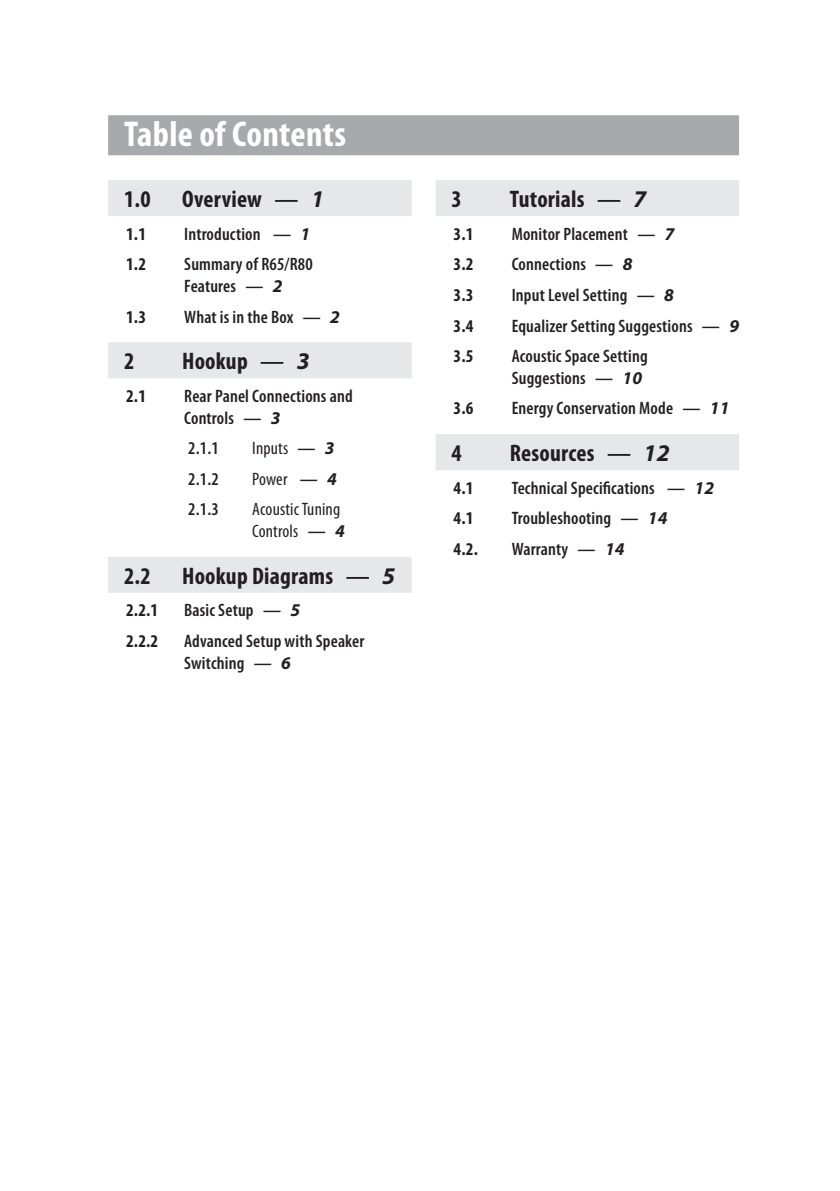
<style>
.page{position:relative;width:840px;height:1191px;background:#fff}
.page>*{position:absolute;margin:0;border:0;box-sizing:border-box;transform-origin:0 0}
.TOC_Title{font:700 condensed 36px "Myriad Pro";letter-spacing:.01em;color:#fff}
.t1{font:700 condensed 24px "Myriad Pro";letter-spacing:.01em;color:#231f20}
.t2{font:600 condensed 18px/21.6px "Myriad Pro";letter-spacing:.01em;color:#231f20}
.t3{font:700 condensed 18px "Myriad Pro";color:#231f20}
.t4{font:condensed 18px/21.6px "Myriad Pro";letter-spacing:.01em;color:#231f20}
.s1{font-weight:600;font-stretch:normal}
.s2{font-style:italic;font-stretch:normal}
.s3{font-stretch:normal}
.s4{font-weight:700;font-style:italic;font-stretch:normal}
</style>
<div class="page">
<div style="left:108px;top:115px;width:630px;height:40px;background:#a8a9ad"></div>
<div style="left:108px;top:180px;width:303px;height:36px;background:#e6e7e9"></div>
<div style="left:108px;top:342px;width:303px;height:36px;background:#e6e7e9"></div>
<div style="left:108px;top:557px;width:303px;height:36px;background:#e6e7e9"></div>
<div style="left:435px;top:180px;width:303px;height:36px;background:#e6e7e9"></div>
<div style="left:435px;top:434px;width:303px;height:36px;background:#e6e7e9"></div>
<p class="TOC_Title" style="left:124px;top:114px;width:223px">Table of Contents</p>
<p class="t1" style="left:124px;top:186px;width:28px">1.0</p>
<p class="t1" style="left:182px;top:186px;width:143px">Overview <span class="s1">—</span> <span class="s2">1</span></p>
<p class="t3" style="left:126px;top:224px;width:21px">1.1</p>
<p class="t2" style="left:184px;top:223px;width:127px">Introduction <span class="s3">—</span> <span class="s4">1</span></p>
<p class="t3" style="left:126px;top:254px;width:21px">1.2</p>
<p class="t2" style="left:184px;top:254px;width:130px">Summary of R65/R80<br>Features <span class="s3">—</span> <span class="s4">2</span></p>
<p class="t3" style="left:126px;top:306px;width:21px">1.3</p>
<p class="t2" style="left:184px;top:306px;width:157px">What is in the Box <span class="s3">—</span> <span class="s4">2</span></p>
<p class="t1" style="left:124px;top:348px;width:12px">2</p>
<p class="t1" style="left:182px;top:348px;width:129px">Hookup <span class="s1">—</span> <span class="s2">3</span></p>
<p class="t3" style="left:126px;top:386px;width:21px">2.1</p>
<p class="t2" style="left:184px;top:385px;width:170px">Rear Panel Connections and<br>Controls <span class="s3">—</span> <span class="s4">3</span></p>
<p class="t2" style="left:188px;top:438px;width:32px">2.1.1</p>
<p class="t4" style="left:252px;top:438px;width:84px">Inputs <span class="s1">—</span> <span class="s4">3</span></p>
<p class="t2" style="left:188px;top:468px;width:32px">2.1.2</p>
<p class="t4" style="left:252px;top:468px;width:86px">Power <span class="s1">—</span> <span class="s4">4</span></p>
<p class="t2" style="left:188px;top:499px;width:32px">2.1.3</p>
<p class="t4" style="left:252px;top:499px;width:94px">Acoustic Tuning<br>Controls <span class="s1">—</span> <span class="s4">4</span></p>
<p class="t1" style="left:124px;top:562px;width:28px">2.2</p>
<p class="t1" style="left:182px;top:562px;width:214px">Hookup Diagrams <span class="s1">—</span> <span class="s2">5</span></p>
<p class="t3" style="left:126px;top:600px;width:34px">2.2.1</p>
<p class="t2" style="left:184px;top:600px;width:117px">Basic Setup <span class="s3">—</span> <span class="s4">5</span></p>
<p class="t3" style="left:126px;top:631px;width:34px">2.2.2</p>
<p class="t2" style="left:184px;top:630px;width:182px">Advanced Setup with Speaker<br>Switching <span class="s3">—</span> <span class="s4">6</span></p>
<p class="t1" style="left:451px;top:186px;width:12px">3</p>
<p class="t1" style="left:509px;top:186px;width:138px">Tutorials <span class="s1">—</span> <span class="s2">7</span></p>
<p class="t3" style="left:453px;top:224px;width:21px">3.1</p>
<p class="t2" style="left:511px;top:223px;width:164px">Monitor Placement <span class="s3">—</span> <span class="s4">7</span></p>
<p class="t3" style="left:453px;top:254px;width:21px">3.2</p>
<p class="t2" style="left:511px;top:254px;width:122px">Connections <span class="s3">—</span> <span class="s4">8</span></p>
<p class="t3" style="left:453px;top:285px;width:21px">3.3</p>
<p class="t2" style="left:511px;top:284px;width:163px">Input Level Setting <span class="s3">—</span> <span class="s4">8</span></p>
<p class="t3" style="left:453px;top:315px;width:21px">3.4</p>
<p class="t2" style="left:511px;top:315px;width:229px">Equalizer Setting Suggestions <span class="s3">—</span> <span class="s4">9</span></p>
<p class="t3" style="left:453px;top:346px;width:21px">3.5</p>
<p class="t2" style="left:511px;top:346px;width:137px">Acoustic Space Setting<br>Suggestions <span class="s3">—</span> <span class="s4">10</span></p>
<p class="t3" style="left:453px;top:398px;width:21px">3.6</p>
<p class="t2" style="left:511px;top:398px;width:219px">Energy Conservation Mode <span class="s3">—</span> <span class="s4">11</span></p>
<p class="t1" style="left:451px;top:440px;width:12px">4</p>
<p class="t1" style="left:509px;top:440px;width:161px">Resources <span class="s1">—</span> <span class="s2">12</span></p>
<p class="t3" style="left:453px;top:478px;width:21px">4.1</p>
<p class="t2" style="left:511px;top:477px;width:204px">Technical Specifications <span class="s3">—</span> <span class="s4">12</span></p>
<p class="t3" style="left:453px;top:508px;width:21px">4.1</p>
<p class="t2" style="left:511px;top:508px;width:157px">Troubleshooting <span class="s3">—</span> <span class="s4">14</span></p>
<p class="t3" style="left:453px;top:539px;width:26px">4.2.</p>
<p class="t2" style="left:511px;top:538px;width:114px">Warranty <span class="s3">—</span> <span class="s4">14</span></p>
</div>
